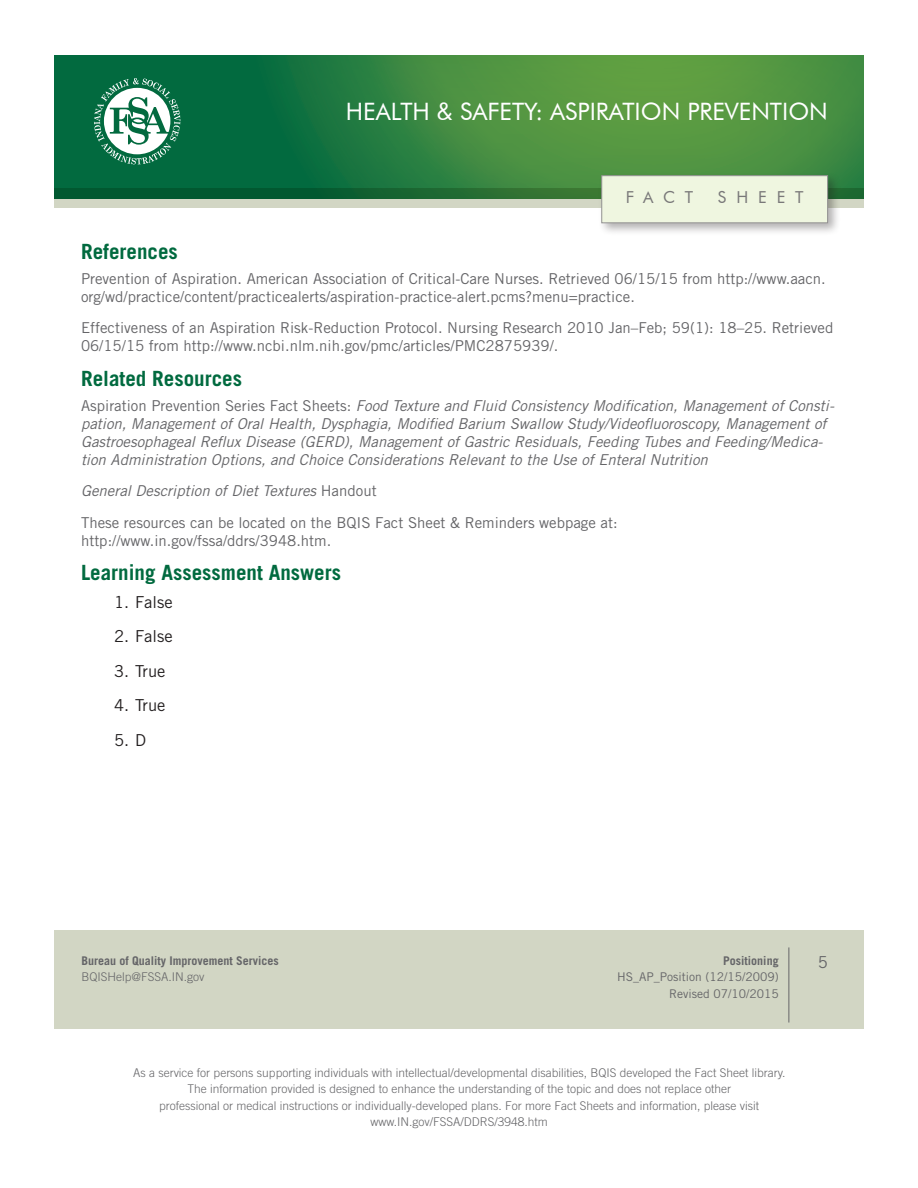
<style>
.page{position:relative;width:918px;height:1188px;background:#fff}
.page>*{position:absolute;margin:0;border:0;box-sizing:border-box;transform-origin:0 0}
.t1{font:24px "Futura BT";color:#fff}
.t2{font:700 21px "Trade Gothic";color:#016a3f}
.t3{font:16.5px "Trade Gothic";color:#231f20}
.t4{font:16.5px "Futura BT";letter-spacing:.6em;color:#797879}
.t5{font:16.5px "Trade Gothic";color:#656568}
.t6{font:15px/18px "Trade Gothic";color:#656568}
.t7{font:italic 15px/18px "Trade Gothic";color:#656568}
.t8{font:300 12px/16.5px "Trade Gothic";color:#656568;text-align:center}
.t9{font:700 12px "Trade Gothic";color:#656568}
.t10{font:12px/16.5px "Trade Gothic";color:#656568;text-align:right}
.s1{font-style:normal}
.s2{font-style:italic}
</style>
<div class="page">
<div style="left:52px;top:56px;width:814px;height:145px;background:#016a3f;opacity:.45"></div>
<div style="left:55px;top:931px;width:809px;height:98px;background:#d2d6c4"></div>
<svg style="left:54px;top:188px;width:810px;height:19px;background:#63926e"></svg>
<div style="left:598px;top:172px;width:243px;height:64px;background:#231f20;opacity:.35"></div>
<div style="left:602px;top:176px;width:226px;height:47px;background:#eff6e0;border:1px solid #939292"></div>
<hr style="left:789px;top:947px;width:1px;height:76px;background:#656568">
<svg style="left:94px;top:78px;width:86px;height:86px"></svg>
<h1 class="t1" style="left:346px;top:97px;width:483px">HEALTH &amp; SAFETY: ASPIRATION PREVENTION</h1>
<p class="t4" style="left:626px;top:187px;width:69px">FACT</p>
<p class="t4" style="left:718px;top:187px;width:87px">SHEET</p>
<h2 class="t2" style="left:81px;top:239px;width:98px">References</h2>
<p class="t6" style="left:81px;top:269px;width:746px">Prevention of Aspiration. American Association of Critical-Care Nurses. Retrieved 06/15/15 from http://www.aacn. org/wd/practice/content/practicealerts/aspiration-practice-alert.pcms?menu=practice.</p>
<p class="t6" style="left:81px;top:319px;width:754px">Effectiveness of an Aspiration Risk-Reduction Protocol. Nursing Research 2010 Jan–Feb; 59(1): 18–25. Retrieved<br>06/15/15 from http://www.ncbi.nlm.nih.gov/pmc/articles/PMC2875939/.</p>
<h2 class="t2" style="left:81px;top:366px;width:163px">Related Resources</h2>
<p class="t7" style="left:81px;top:396px;width:755px"><span class="s1">Aspiration Prevention Series Fact Sheets:</span> Food Texture and Fluid Consistency Modification, Management of Consti&shy;pation, Management of Oral Health, Dysphagia, Modified Barium Swallow Study/Videofluoroscopy, Management of Gastroesophageal Reflux Disease (GERD), Management of Gastric Residuals, Feeding Tubes and Feeding/Medica&shy;tion Administration Options, and Choice Considerations Relevant to the Use of Enteral Nutrition</p>
<p class="t6" style="left:81px;top:475px;width:538px;line-height:31.5px"><span class="s2">General Description of Diet Textures</span> Handout<br>These resources can be located on the BQIS Fact Sheet &amp; Reminders webpage at:</p>
<p class="t6" style="left:81px;top:531px;width:252px">http://www.in.gov/fssa/ddrs/3948.htm.</p>
<h2 class="t2" style="left:81px;top:560px;width:262px">Learning Assessment Answers</h2>
<p class="t3" style="left:114px;top:592px;width:60px">1. False</p>
<p class="t3" style="left:114px;top:627px;width:60px">2. False</p>
<p class="t3" style="left:114px;top:661px;width:53px">3. True</p>
<p class="t3" style="left:114px;top:696px;width:53px">4. True</p>
<p class="t3" style="left:114px;top:730px;width:34px">5. D</p>
<p class="t9" style="left:82px;top:953px;width:199px">Bureau of Quality Improvement Services</p>
<p class="t8" style="left:82px;top:969px;width:124px">BQISHelp@FSSA.IN.gov</p>
<p class="t9" style="left:723px;top:953px;width:57px">Positioning</p>
<p class="t5" style="left:818px;top:952px;width:12px">5</p>
<p class="t10" style="left:617px;top:969px;width:163px">HS_AP_Position (12/15/2009)<br>Revised 07/10/2015</p>
<p class="t8" style="left:133px;top:1064px;width:654px">As a service for persons supporting individuals with intellectual/developmental disabilities, BQIS developed the Fact Sheet library.<br>The information provided is designed to enhance the understanding of the topic and does not replace other<br>professional or medical instructions or individually-developed plans. For more Fact Sheets and information, please visit www.IN.gov/FSSA/DDRS/3948.htm</p>
</div>
